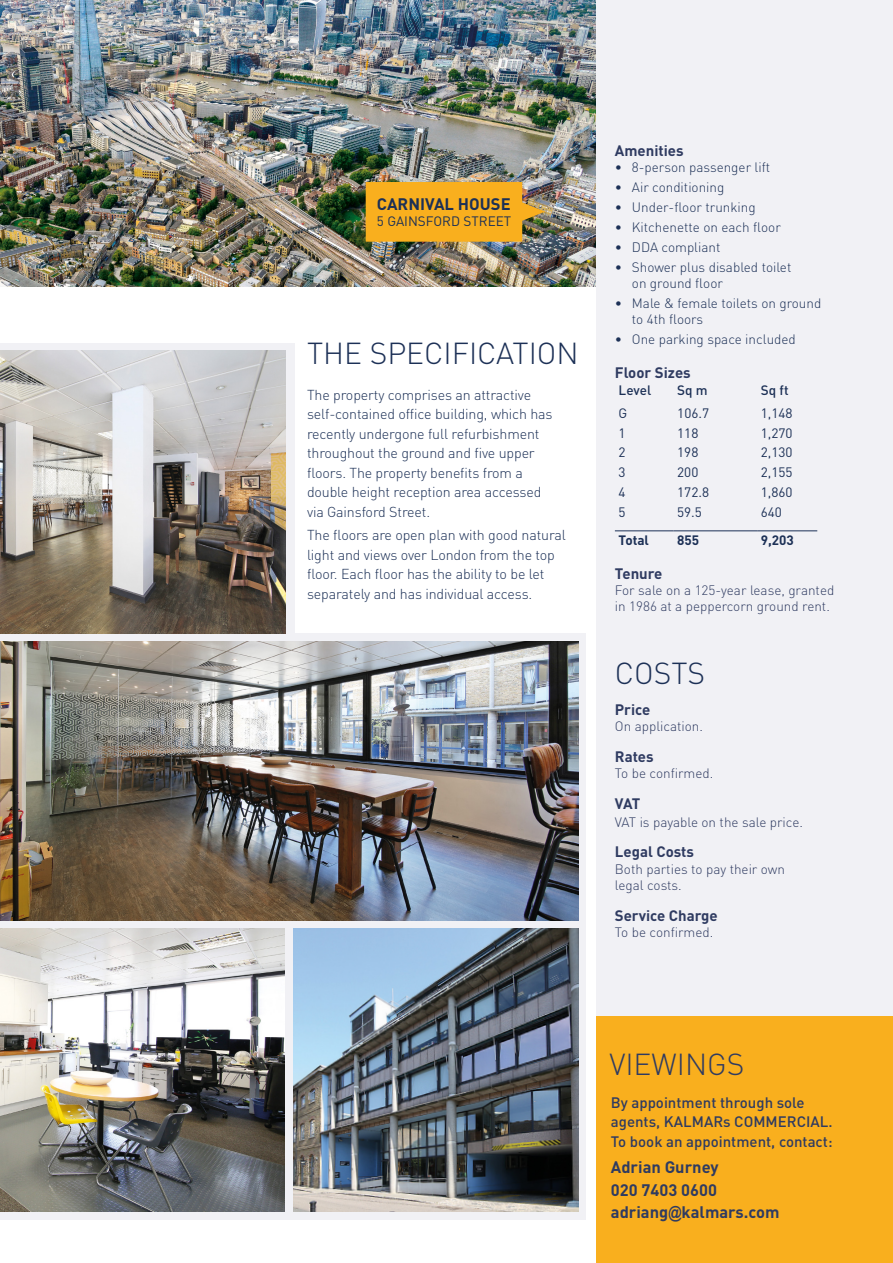
<style>
.page{position:relative;width:893px;height:1263px;background:#fff}
.page>*{position:absolute;margin:0;border:0;box-sizing:border-box;transform-origin:0 0}
.t1{font:300 30px "DIN Pro";color:#1c3056}
.t2{font:300 30px "DIN Pro";color:#2f3b61}
.t3{font:700 16.5px/22.5px "DIN Pro";color:#2f3b61}
.t4{font:700 16.5px "DIN Pro";color:#1c3056}
.t5{font:500 15px/19.5px "DIN Pro";color:#2f3b61}
.t6{font:700 15px "DIN Pro";color:#2f3b61}
.t7{font:300 14.25px/19.5px "DIN Pro";letter-spacing:-.01em;color:#1c3056}
.t8{font:300 13.5px/15.8px "DIN Pro";color:#1c3056}
.t9{font:300 13.5px/15.8px "DIN Pro";color:#2f3b61}
.t10{font:13.5px "DIN Pro";color:#1c3056}
.t11{font:700 13.5px "DIN Pro";color:#1c3056}
.t12{font:500 13.5px "DIN Pro";color:#1c3056}
.s1{font-family:"Arial Narrow"}
</style>
<div class="page">
<div style="left:0;top:343px;width:586px;height:876px;background:#f1f1f5"></div>
<div style="left:295px;top:336px;width:301px;height:297px;background:#fff"></div>
<img style="left:1px;top:0;width:595px;height:287px">
<img style="left:293px;top:928px;width:285px;height:283px">
<img style="left:0;top:641px;width:578px;height:280px">
<img style="left:1px;top:928px;width:283px;height:283px">
<img style="left:366px;top:182px;width:179px;height:60px">
<div style="left:596px;top:0;width:297px;height:1263px;background:#f1f1f5"></div>
<div style="left:596px;top:1017px;width:297px;height:246px;background:#f9af1e"></div>
<hr style="left:615px;top:530px;width:59px;height:1px;background:#1c3056">
<hr style="left:674px;top:530px;width:83px;height:1px;background:#1c3056">
<hr style="left:757px;top:530px;width:60px;height:1px;background:#1c3056">
<img style="left:1px;top:350px;width:285px;height:283px">
<p class="t4" style="left:377px;top:193px;width:135px">CARNIVAL HOUSE</p>
<p class="t10" style="left:377px;top:212px;width:136px">5 GAINSFORD STREET</p>
<h1 class="t1" style="left:307px;top:332px;width:273px">THE SPECIFICATION</h1>
<p class="t7" style="left:307px;top:384px;width:247px">The property comprises an attractive self-contained office building, which has recently undergone full refurbishment throughout the ground and five upper floors. The property benefits from a double height reception area accessed via Gainsford Street.</p>
<p class="t7" style="left:307px;top:525px;width:260px">The floors are open plan with good natural light and views over London from the top floor. Each floor has the ability to be let separately and has individual access.</p>
<p class="t6" style="left:615px;top:140px;width:70px">Amenities</p>
<p class="t8" style="left:615px;top:159px;width:157px">• 8-person passenger lift</p>
<p class="t8" style="left:615px;top:179px;width:111px">• Air conditioning</p>
<p class="t8" style="left:615px;top:199px;width:142px">• Under-floor trunking</p>
<p class="t8" style="left:615px;top:219px;width:167px">• Kitchenette on each floor</p>
<p class="t8" style="left:615px;top:239px;width:107px">• DDA compliant</p>
<p class="t8" style="left:632px;top:259px;width:161px;text-indent:-17px">• Shower plus disabled toilet on ground floor</p>
<p class="t8" style="left:632px;top:295px;width:191px;text-indent:-17px">• Male &amp; female toilets on ground to 4th floors</p>
<p class="t8" style="left:615px;top:330px;width:182px">• One parking space included</p>
<p class="t6" style="left:615px;top:362px;width:77px">Floor Sizes</p>
<p class="t12" style="left:619px;top:381px;width:34px">Level</p>
<p class="t12" style="left:677px;top:381px;width:32px">Sq m</p>
<p class="t12" style="left:761px;top:381px;width:29px">Sq ft</p>
<p class="t10" style="left:619px;top:404px;width:10px">G</p>
<p class="t10" style="left:677px;top:404px;width:33px">106.7</p>
<p class="t10" style="left:761px;top:404px;width:33px">1,148</p>
<p class="t10" style="left:619px;top:423px;width:9px">1</p>
<p class="t10" style="left:677px;top:423px;width:23px">118</p>
<p class="t10" style="left:761px;top:423px;width:33px">1,270</p>
<p class="t10" style="left:619px;top:443px;width:9px">2</p>
<p class="t10" style="left:677px;top:443px;width:23px">198</p>
<p class="t10" style="left:761px;top:443px;width:33px">2,130</p>
<p class="t10" style="left:619px;top:463px;width:9px">3</p>
<p class="t10" style="left:677px;top:463px;width:23px">200</p>
<p class="t10" style="left:761px;top:463px;width:33px">2,155</p>
<p class="t10" style="left:619px;top:483px;width:9px">4</p>
<p class="t10" style="left:677px;top:483px;width:33px">172.8</p>
<p class="t10" style="left:761px;top:483px;width:33px">1,860</p>
<p class="t10" style="left:618px;top:503px;width:9px">5</p>
<p class="t10" style="left:677px;top:503px;width:26px">59.5</p>
<p class="t10" style="left:761px;top:503px;width:23px">640</p>
<p class="t11" style="left:618px;top:531px;width:32px">Total</p>
<p class="t11" style="left:677px;top:531px;width:23px">855</p>
<p class="t11" style="left:761px;top:531px;width:35px">9,203</p>
<p class="t6" style="left:615px;top:564px;width:49px">Tenure</p>
<p class="t9" style="left:615px;top:582px;width:221px">For sale on a 125-year lease, granted in 1986 at a peppercorn ground rent.</p>
<h1 class="t1" style="left:615px;top:653px;width:92px">COSTS</h1>
<p class="t6" style="left:615px;top:699px;width:37px">Price</p>
<p class="t9" style="left:615px;top:718px;width:90px">On application.</p>
<p class="t6" style="left:615px;top:746px;width:40px">Rates</p>
<p class="t9" style="left:615px;top:764px;width:100px">To be confirmed.</p>
<p class="t6" style="left:615px;top:793px;width:27px">VAT</p>
<p class="t9" style="left:615px;top:813px;width:190px">VAT is payable on the sale price.</p>
<p class="t6" style="left:615px;top:842px;width:81px">Legal Costs</p>
<p class="t9" style="left:615px;top:860px;width:172px;line-height:16.2px">Both parties to pay their own legal costs.</p>
<p class="t6" style="left:615px;top:905px;width:104px">Service Charge</p>
<p class="t9" style="left:615px;top:923px;width:100px">To be confirmed.</p>
<h1 class="t2" style="left:609px;top:1044px;width:136px">VIEWINGS</h1>
<p class="t5" style="left:611px;top:1092px;width:223px">By appointment through sole agents, KALMARs COMMERCIAL.<br>To book an appointment, contact:</p>
<p class="t3" style="left:611px;top:1155px;width:170px">Adrian Gurney<br>020 7403 0600 adriang<span class="s1">@</span>kalmars.com</p>
</div>
